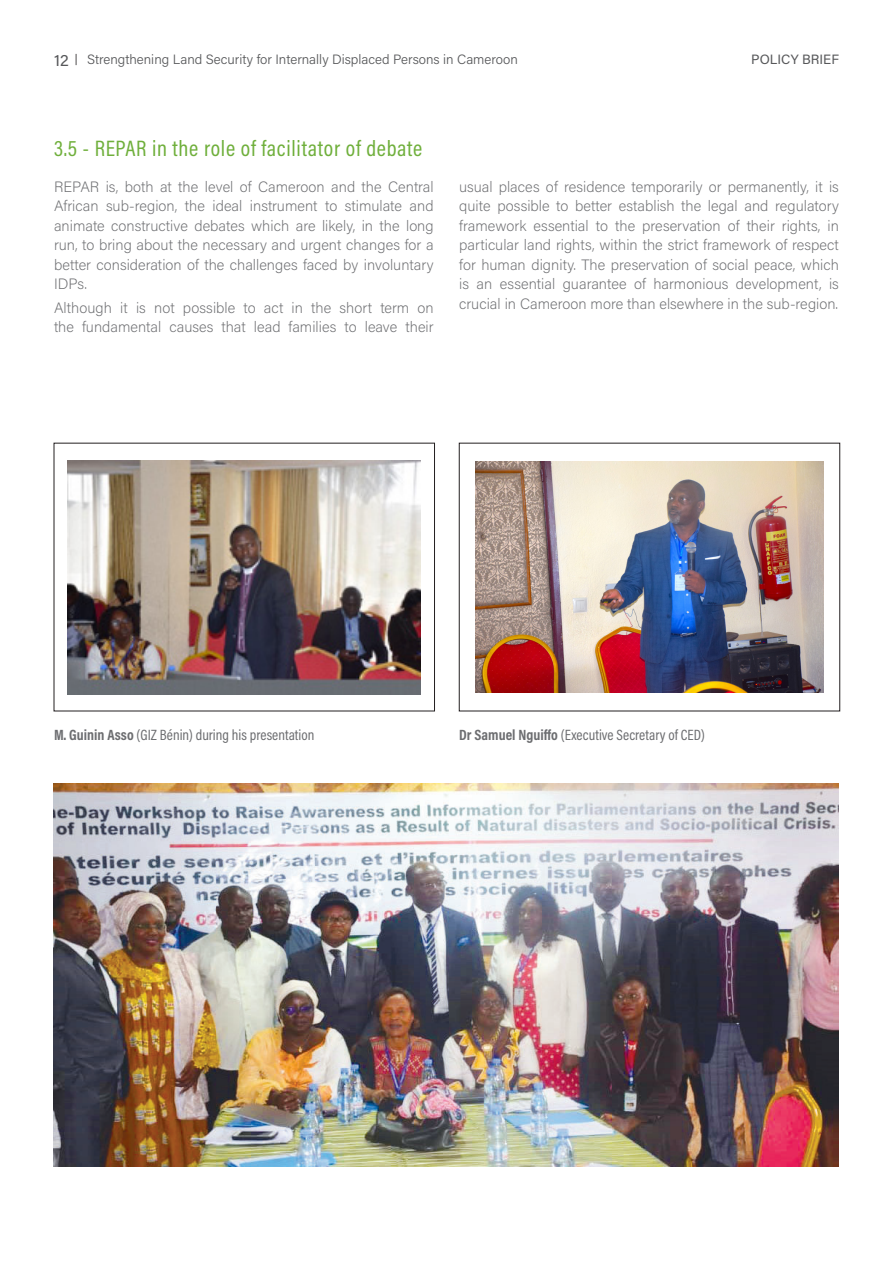
<style>
.page{position:relative;width:893px;height:1263px;background:#fff}
.page>*{position:absolute;margin:0;border:0;box-sizing:border-box;transform-origin:0 0}
.t1{font:22.5px "Acumin Variable Concept";letter-spacing:-.06em;color:#6faf3b}
.texte_normal{font:15px/19.5px "Acumin Variable Concept";color:#6c6d70;text-align:justify}
.texte_normal-2{font:15px "Acumin Variable Concept";letter-spacing:-.085em;color:#6c6d70}
.t2{font:13.5px "Acumin Variable Concept";letter-spacing:.01em;color:#57585a}
.s1{font-size:16.5px}
</style>
<div class="page">
<img style="left:68px;top:460px;width:352px;height:234px">
<img style="left:476px;top:461px;width:347px;height:232px">
<div style="left:459px;top:443px;width:381px;height:268px;border:1px solid #231f20"></div>
<img style="left:54px;top:783px;width:785px;height:384px">
<p class="t2" style="left:54px;top:50px;width:465px"><span class="s1">12</span> Strengthening Land Security for Internally Displaced Persons in Cameroon</p>
<p class="t2" style="left:751px;top:50px;width:89px">POLICY BRIEF</p>
<p class="t1" style="left:54px;top:133px;width:372px">3.5 - REPAR in the role of facilitator of debate</p>
<p class="texte_normal" style="left:54px;top:176px;width:381px">REPAR is, both at the level of Cameroon and the Central African sub-region, the ideal instrument to stimulate and animate constructive debates which are likely, in the long run, to bring about the necessary and urgent changes for a better consideration of the challenges faced by involuntary IDPs.</p>
<p class="texte_normal" style="left:54px;top:297px;width:381px">Although it is not possible to act in the short term on the fundamental causes that lead families to leave their</p>
<p class="texte_normal" style="left:459px;top:176px;width:381px">usual places of residence temporarily or permanently, it is quite possible to better establish the legal and regulatory framework essential to the preservation of their rights, in particular land rights, within the strict framework of respect for human dignity. The preservation of social peace, which is an essential guarantee of harmonious development, is crucial in Cameroon more than elsewhere in the sub-region.</p>
<p class="texte_normal-2" style="left:54px;top:724px;width:263px">M. Guinin Asso (GIZ Bénin) during his presentation</p>
<p class="texte_normal-2" style="left:459px;top:724px;width:248px">Dr Samuel Nguiffo (Executive Secretary of CED)</p>
</div>
